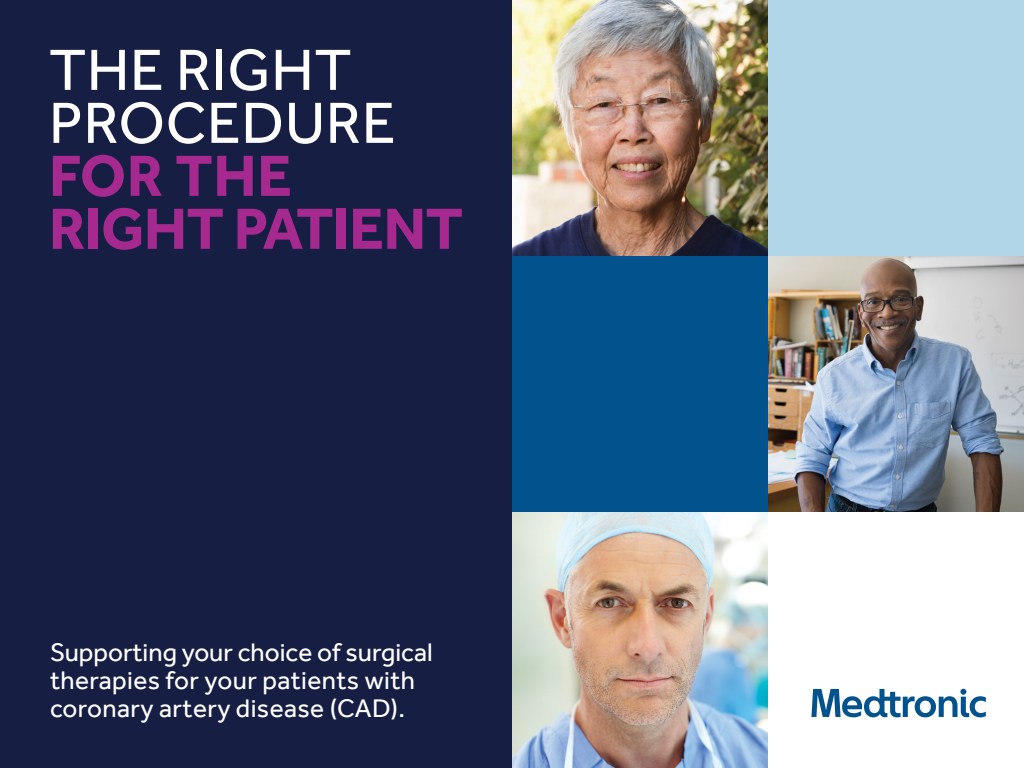
<style>
.page{position:relative;width:1024px;height:768px;background:#fff}
.page>*{position:absolute;margin:0;border:0;box-sizing:border-box;transform-origin:0 0}
.t1{font:700 60px/53px "Effra";letter-spacing:-.01em;color:#a62990}
.t2{font:60px/53px "Effra";letter-spacing:.01em;color:#fff}
.t3{font:26.2px/28.4px "Effra";letter-spacing:.015em;color:#fff}
</style>
<div class="page">
<img style="left:512px;top:0;width:256px;height:256px">
<div style="left:768px;top:0;width:256px;height:256px;background:#b1d6e7"></div>
<div style="left:512px;top:256px;width:256px;height:256px;background:#02528e"></div>
<img style="left:512px;top:512px;width:256px;height:256px">
<img style="left:768px;top:256px;width:256px;height:256px">
<svg style="left:811px;top:689px;width:175px;height:28px"></svg>
<div style="left:0;top:0;width:512px;height:768px;background:#171e43"></div>
<h1 class="t2" style="left:49px;top:43px;width:348px">THE RIGHT<br>PROCEDURE</h1>
<h1 class="t1" style="left:49px;top:148px;width:416px">FOR THE<br>RIGHT PATIENT</h1>
<p class="t3" style="left:50px;top:637px;width:384px">Supporting your choice of surgical therapies for your patients with coronary artery disease (CAD).</p>
</div>
